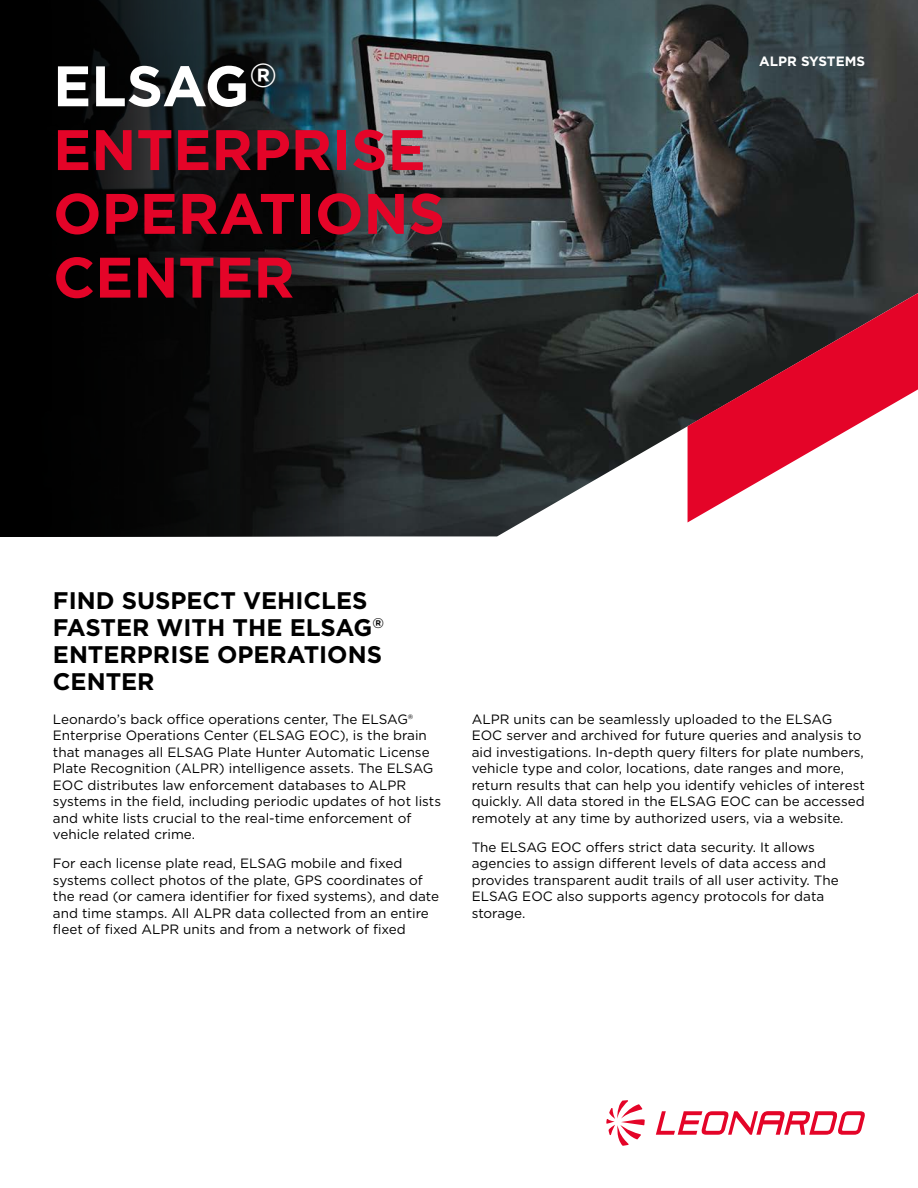
<style>
.page{position:relative;width:918px;height:1188px;background:#fff}
.page>*{position:absolute;margin:0;border:0;box-sizing:border-box;transform-origin:0 0}
.t1{font:700 57px/63.8px "Gotham";color:#e40428}
.t2{font:700 24px/27px "Gotham";color:#000}
.t3{font:13.5px/16.5px "Gotham";color:#000}
.t4{font:700 13.5px "Gotham";color:#fff}
.s1{color:#fff}
</style>
<div class="page">
<img style="left:344px;top:0;width:574px;height:536px">
<svg style="left:0;top:0;width:344px;height:536px;background:#0b0e0f"></svg>
<svg style="left:688px;top:293px;width:230px;height:229px"></svg>
<svg style="left:656px;top:1111px;width:209px;height:24px"></svg>
<svg style="left:606px;top:1100px;width:39px;height:46px"></svg>
<h1 class="t1" style="left:53px;top:53px;width:393px"><span class="s1">ELSAG</span><sup>®<br></sup>ENTERPRISE<br>OPERATIONS<br>CENTER</h1>
<p class="t4" style="left:759px;top:53px;width:107px">ALPR SYSTEMS</p>
<h2 class="t2" style="left:53px;top:587px;width:333px">FIND SUSPECT VEHICLES<br>FASTER WITH THE ELSAG<sup>®<br></sup>ENTERPRISE OPERATIONS<br>CENTER</h2>
<p class="t3" style="left:53px;top:710px;width:390px">Leonardo’s back office operations center, The ELSAG® Enterprise Operations Center (ELSAG EOC), is the brain that manages all ELSAG Plate Hunter Automatic License Plate Recognition (ALPR) intelligence assets. The ELSAG EOC distributes law enforcement databases to ALPR systems in the field, including periodic updates of hot lists and white lists crucial to the real-time enforcement of vehicle related crime.</p>
<p class="t3" style="left:53px;top:855px;width:388px">For each license plate read, ELSAG mobile and fixed systems collect photos of the plate, GPS coordinates of the read (or camera identifier for fixed systems), and date and time stamps. All ALPR data collected from an entire fleet of fixed ALPR units and from a network of fixed</p>
<p class="t3" style="left:472px;top:710px;width:395px">ALPR units can be seamlessly uploaded to the ELSAG EOC server and archived for future queries and analysis to aid investigations. In-depth query filters for plate numbers, vehicle type and color, locations, date ranges and more, return results that can help you identify vehicles of interest quickly. All data stored in the ELSAG EOC can be accessed remotely at any time by authorized users, via a website.</p>
<p class="t3" style="left:472px;top:839px;width:368px">The ELSAG EOC offers strict data security. It allows agencies to assign different levels of data access and provides transparent audit trails of all user activity. The ELSAG EOC also supports agency protocols for data storage.</p>
</div>
